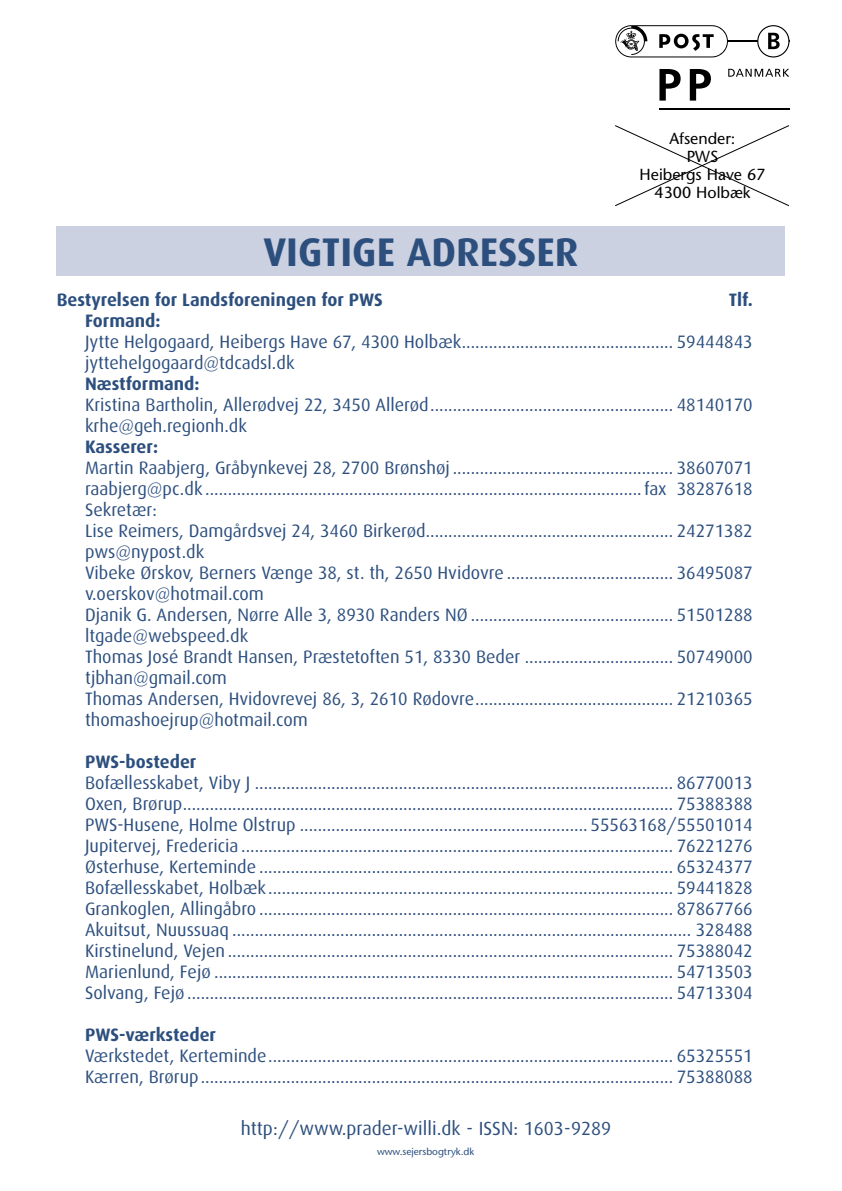
<style>
.page{position:relative;width:842px;height:1191px;background:#fff}
.page>*{position:absolute;margin:0;border:0;box-sizing:border-box;transform-origin:0 0}
.t1{font:700 40px "Dax";color:#2d4f7e}
.t2{font:19px "Dax";color:#2d4f7e}
.t3{font:18px/21px "Dax";color:#2d4f7e}
.t4{font:700 18px "Dax";color:#2d4f7e}
.t5{font:16px "Stone Sans";color:#000}
.t6{font:10px "Stone Sans";color:#2d4f7e}
</style>
<div class="page">
<div style="left:57px;top:227px;width:728px;height:49px;background:#ccd1e1"></div>
<svg style="left:728px;top:69px;width:61px;height:8px"></svg>
<hr style="left:727px;top:41px;width:62px;height:1px;background:#000">
<hr style="left:659px;top:109px;width:130px;height:1px;background:#000">
<svg style="left:659px;top:69px;width:22px;height:32px"></svg>
<svg style="left:690px;top:69px;width:21px;height:32px"></svg>
<svg style="left:615px;top:25px;width:113px;height:32px"></svg>
<div style="left:758px;top:26px;width:31px;height:31px;background:#fff;border-radius:50%"></div>
<div style="left:757px;top:25px;width:32px;height:32px;border:1px solid #000;border-radius:50%"></div>
<svg style="left:768px;top:33px;width:12px;height:16px"></svg>
<svg style="left:615px;top:125px;width:174px;height:82px"></svg>
<p class="t1" style="left:264px;top:230px;width:316px">VIGTIGE ADRESSER</p>
<p class="t5" style="left:669px;top:129px;width:68px">Afsender:</p>
<p class="t5" style="left:687px;top:147px;width:33px">PWS</p>
<p class="t5" style="left:640px;top:165px;width:127px">Heibergs Have 67</p>
<p class="t5" style="left:654px;top:183px;width:98px">4300 Holbæk</p>
<p class="t4" style="left:57px;top:289px;width:328px">Bestyrelsen for Landsforeningen for PWS</p>
<p class="t4" style="left:729px;top:289px;width:25px">Tlf.</p>
<p class="t4" style="left:85px;top:310px;width:77px">Formand:</p>
<p class="t3" style="left:85px;top:331px;width:669px">Jytte Helgogaard, Heibergs Have 67, 4300 Holbæk............................................... 59444843</p>
<p class="t3" style="left:85px;top:352px;width:211px">jyttehelgogaard@tdcadsl.dk</p>
<p class="t4" style="left:85px;top:373px;width:116px">Næstformand:</p>
<p class="t3" style="left:85px;top:394px;width:669px">Kristina Bartholin, Allerødvej 22, 3450 Allerød...................................................... 48140170</p>
<p class="t3" style="left:85px;top:415px;width:163px">krhe@geh.regionh.dk</p>
<p class="t4" style="left:85px;top:436px;width:75px">Kasserer:</p>
<p class="t3" style="left:85px;top:457px;width:669px">Martin Raabjerg, Gråbynkevej 28, 2700 Brønshøj ................................................. 38607071</p>
<p class="t3" style="left:85px;top:478px;width:669px">raabjerg@pc.dk .................................................................................................fax 38287618</p>
<p class="t3" style="left:85px;top:499px;width:73px">Sekretær:</p>
<p class="t3" style="left:85px;top:520px;width:669px">Lise Reimers, Damgårdsvej 24, 3460 Birkerød....................................................... 24271382</p>
<p class="t3" style="left:85px;top:541px;width:121px">pws@nypost.dk</p>
<p class="t3" style="left:85px;top:562px;width:669px">Vibeke Ørskov, Berners Vænge 38, st. th, 2650 Hvidovre ..................................... 36495087</p>
<p class="t3" style="left:85px;top:583px;width:180px">v.oerskov@hotmail.com</p>
<p class="t3" style="left:85px;top:604px;width:669px">Djanik G. Andersen, Nørre Alle 3, 8930 Randers NØ ............................................. 51501288</p>
<p class="t3" style="left:85px;top:625px;width:165px">ltgade@webspeed.dk</p>
<p class="t3" style="left:85px;top:646px;width:669px">Thomas José Brandt Hansen, Præstetoften 51, 8330 Beder ................................. 50749000</p>
<p class="t3" style="left:85px;top:667px;width:143px">tjbhan@gmail.com</p>
<p class="t3" style="left:85px;top:688px;width:669px">Thomas Andersen, Hvidovrevej 86, 3, 2610 Rødovre............................................ 21210365</p>
<p class="t3" style="left:85px;top:709px;width:224px">thomashoejrup@hotmail.com</p>
<p class="t4" style="left:85px;top:751px;width:113px">PWS-bosteder</p>
<p class="t3" style="left:85px;top:772px;width:669px">Bofællesskabet, Viby J ............................................................................................. 86770013</p>
<p class="t3" style="left:85px;top:793px;width:669px">Oxen, Brørup............................................................................................................. 75388388</p>
<p class="t3" style="left:85px;top:814px;width:669px">PWS-Husene, Holme Olstrup ................................................................ 55563168/55501014</p>
<p class="t3" style="left:85px;top:835px;width:669px">Jupitervej, Fredericia ................................................................................................ 76221276</p>
<p class="t3" style="left:85px;top:856px;width:669px">Østerhuse, Kerteminde ............................................................................................ 65324377</p>
<p class="t3" style="left:85px;top:877px;width:669px">Bofællesskabet, Holbæk.......................................................................................... 59441828</p>
<p class="t3" style="left:85px;top:898px;width:669px">Grankoglen, Allingåbro ............................................................................................ 87867766</p>
<p class="t3" style="left:85px;top:919px;width:669px">Akuitsut, Nuussuaq ...................................................................................................... 328488</p>
<p class="t3" style="left:85px;top:940px;width:669px">Kirstinelund, Vejen ................................................................................................... 75388042</p>
<p class="t3" style="left:85px;top:961px;width:669px">Marienlund, Fejø ...................................................................................................... 54713503</p>
<p class="t3" style="left:85px;top:982px;width:669px">Solvang, Fejø ............................................................................................................ 54713304</p>
<p class="t4" style="left:85px;top:1024px;width:133px">PWS-værksteder</p>
<p class="t3" style="left:85px;top:1045px;width:669px">Værkstedet, Kerteminde.......................................................................................... 65325551<br>Kærren, Brørup......................................................................................................... 75388088</p>
<p class="t2" style="left:241px;top:1117px;width:372px">http://www.prader-willi.dk - ISSN: 1603-9289</p>
<p class="t6" style="left:377px;top:1145px;width:99px">www.sejersbogtryk.dk</p>
</div>
